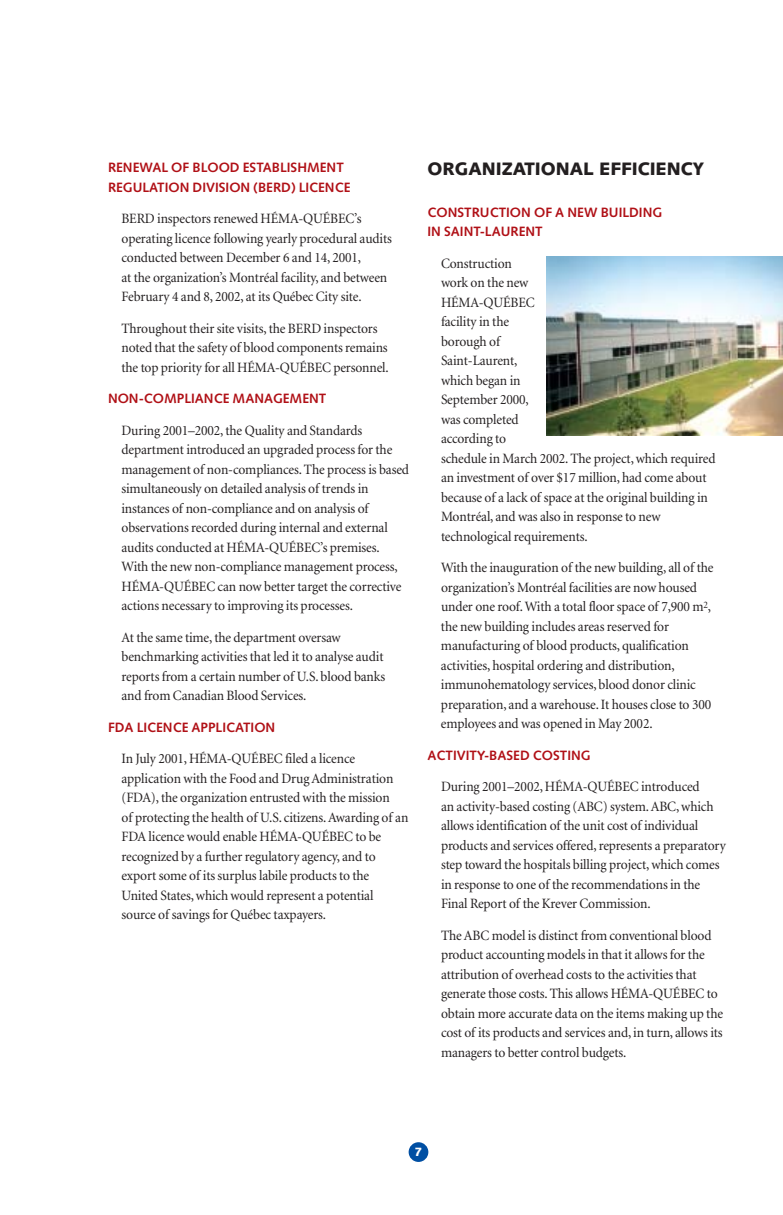
<style>
.page{position:relative;width:783px;height:1215px;background:#fff}
.page>*{position:absolute;margin:0;border:0;box-sizing:border-box;transform-origin:0 0}
.t1{font:900 18px "Syntax";color:#231f20}
.t2{font:14.25px/19.5px "Minion";letter-spacing:-.01em;color:#231f20;scale:.95 1}
.t3{font:700 13.5px/19.5px "Syntax";color:#b01016}
.t4{font:900 12px "Syntax";color:#fff}
</style>
<div class="page">
<div style="left:409px;top:1142px;width:19px;height:20px;background:#004fa3;border-radius:50%"></div>
<img style="left:547px;top:256px;width:236px;height:179px">
<p class="t3" style="left:108px;top:159px;width:244px">RENEWAL OF BLOOD ESTABLISHMENT<br>REGULATION DIVISION (BERD) LICENCE</p>
<p class="t2" style="left:122px;top:210px;width:286px">BERD inspectors renewed HÉMA-QUÉBEC’s operating licence following yearly procedural audits conducted between December 6 and 14, 2001,<br>at the organization’s Montréal facility, and between February 4 and 8, 2002, at its Québec City site.</p>
<p class="t2" style="left:122px;top:320px;width:283px">Throughout their site visits, the BERD inspectors noted that the safety of blood components remains the top priority for all HÉMA-QUÉBEC personnel.</p>
<p class="t3" style="left:108px;top:390px;width:220px">NON-COMPLIANCE MANAGEMENT</p>
<p class="t2" style="left:122px;top:422px;width:304px">During 2001–2002, the Quality and Standards department introduced an upgraded process for the management of non-compliances. The process is based simultaneously on detailed analysis of trends in instances of non-compliance and on analysis of observations recorded during internal and external audits conducted at HÉMA-QUÉBEC’s premises.<br>With the new non-compliance management process, HÉMA-QUÉBEC can now better target the corrective actions necessary to improving its processes.</p>
<p class="t2" style="left:122px;top:629px;width:279px">At the same time, the department oversaw benchmarking activities that led it to analyse audit reports from a certain number of U.S. blood banks and from Canadian Blood Services.</p>
<p class="t3" style="left:108px;top:718px;width:169px">FDA LICENCE APPLICATION</p>
<p class="t2" style="left:122px;top:750px;width:304px">In July 2001, HÉMA-QUÉBEC filed a licence application with the Food and Drug Administration (FDA), the organization entrusted with the mission<br>of protecting the health of U.S. citizens. Awarding of an FDA licence would enable HÉMA-QUÉBEC to be recognized by a further regulatory agency, and to export some of its surplus labile products to the United States, which would represent a potential source of savings for Québec taxpayers.</p>
<p class="t1" style="left:428px;top:162px;width:278px">ORGANIZATIONAL EFFICIENCY</p>
<p class="t3" style="left:428px;top:203px;width:236px">CONSTRUCTION OF A NEW BUILDING<br>IN SAINT-LAURENT</p>
<p class="t2" style="left:441px;top:255px;width:291px">Construction<br>work on the new<br>HÉMA-QUÉBEC<br>facility in the<br>borough of<br>Saint-Laurent,<br>which began in<br>September 2000,<br>was completed<br>according to<br>schedule in March 2002. The project, which required an investment of over $17 million, had come about because of a lack of space at the original building in<br>Montréal, and was also in response to new technological requirements.</p>
<p class="t2" style="left:441px;top:559px;width:289px">With the inauguration of the new building, all of the organization’s Montréal facilities are now housed under one roof. With a total floor space of 7,900 m<sup>2</sup>, the new building includes areas reserved for manufacturing of blood products, qualification activities, hospital ordering and distribution, immunohematology services, blood donor clinic preparation, and a warehouse. It houses close to 300 employees and was opened in May 2002.</p>
<p class="t3" style="left:428px;top:746px;width:165px">ACTIVITY-BASED COSTING</p>
<p class="t2" style="left:441px;top:778px;width:301px">During 2001–2002, HÉMA-QUÉBEC introduced<br>an activity-based costing (ABC) system. ABC, which allows identification of the unit cost of individual products and services offered, represents a preparatory step toward the hospitals billing project, which comes in response to one of the recommendations in the Final Report of the Krever Commission.</p>
<p class="t2" style="left:441px;top:927px;width:298px">The ABC model is distinct from conventional blood product accounting models in that it allows for the attribution of overhead costs to the activities that generate those costs. This allows HÉMA-QUÉBEC to obtain more accurate data on the items making up the cost of its products and services and, in turn, allows its managers to better control budgets.</p>
<p class="t4" style="left:415px;top:1147px;width:9px">7</p>
</div>
